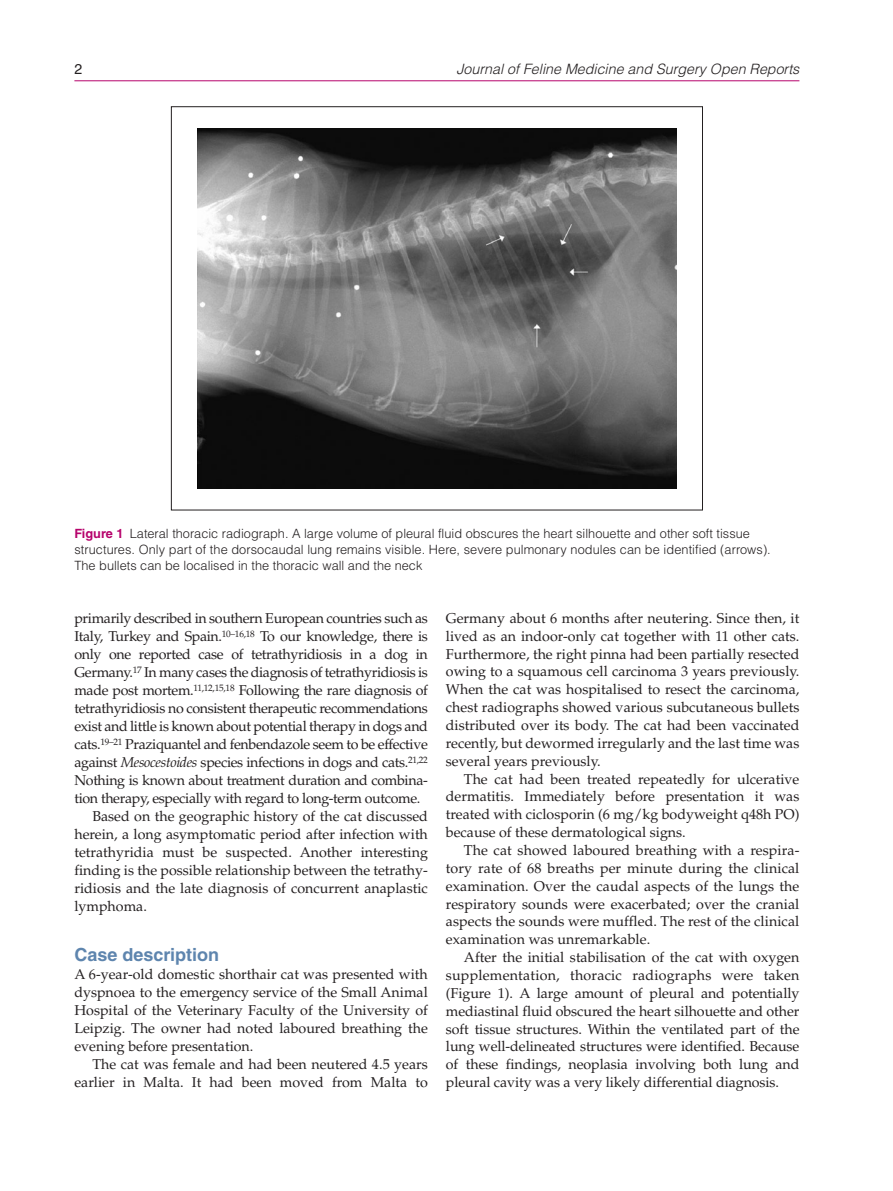
<style>
.page{position:relative;width:893px;height:1191px;background:#fff}
.page>*{position:absolute;margin:0;border:0;box-sizing:border-box;transform-origin:0 0}
.t1{font:700 18px "Helvetica LT Std";color:#5e85ae}
.t2{font:14.25px/17.9px "Palatino LT Std";letter-spacing:-.005em;color:#231f20;text-align:justify}
.t3{font:14.25px "Palatino LT Std";letter-spacing:-.025em;color:#231f20}
.t4{font:italic 300 14.25px "Helvetica LT Std";color:#231f20}
.t5{font:14.25px "Helvetica LT Std";color:#231f20}
.t6{font:300 12.75px/15.8px "Helvetica LT Std";color:#231f20}
.s1{font-weight:700;color:#b6036c}
.s2{font-style:italic}
</style>
<div class="page">
<hr style="left:74px;top:80px;width:725px;height:1px;background:#b6036c">
<img style="left:197px;top:128px;width:479px;height:360px">
<p class="t5" style="left:74px;top:61px;width:9px">2</p>
<p class="t4" style="left:456px;top:60px;width:344px">Journal of Feline Medicine and Surgery Open Reports</p>
<p class="t6" style="left:74px;top:525px;width:698px"><span class="s1">Figure 1</span> Lateral thoracic radiograph. A large volume of pleural fluid obscures the heart silhouette and other soft tissue structures. Only part of the dorsocaudal lung remains visible. Here, severe pulmonary nodules can be identified (arrows).<br>The bullets can be localised in the thoracic wall and the neck</p>
<p class="t3" style="left:74px;top:609px;width:355px">primarily described in southern European countries such as</p>
<p class="t3" style="left:74px;top:627px;width:355px">Italy, Turkey and Spain.<sup>10–16,18</sup> To our knowledge, there is</p>
<p class="t3" style="left:74px;top:645px;width:355px">only one reported case of tetrathyridiosis in a dog in</p>
<p class="t3" style="left:74px;top:663px;width:355px">Germany.<sup>17</sup> In many cases the diagnosis of tetrathyridiosis is</p>
<p class="t3" style="left:74px;top:681px;width:355px">made post mortem.<sup>11,12,15,18</sup> Following the rare diagnosis of</p>
<p class="t3" style="left:74px;top:699px;width:355px">tetrathyridiosis no consistent therapeutic recommendations</p>
<p class="t3" style="left:74px;top:717px;width:355px">exist and little is known about potential therapy in dogs and</p>
<p class="t3" style="left:74px;top:735px;width:355px">cats.<sup>19–21</sup> Praziquantel and fenbendazole seem to be effective</p>
<p class="t3" style="left:74px;top:753px;width:355px">against <span class="s2">Mesocestoides</span> species infections in dogs and cats.<sup>21,22</sup></p>
<p class="t3" style="left:74px;top:771px;width:355px">Nothing is known about treatment duration and combina-</p>
<p class="t3" style="left:74px;top:789px;width:347px">tion therapy, especially with regard to long-term outcome.</p>
<p class="t2" style="left:92px;top:807px;width:337px">Based on the geographic history of the cat discussed</p>
<p class="t2" style="left:74px;top:825px;width:355px">herein, a long asymptomatic period after infection with</p>
<p class="t2" style="left:74px;top:843px;width:355px">tetrathyridia must be suspected. Another interesting</p>
<p class="t2" style="left:74px;top:861px;width:355px">finding is the possible relationship between the tetrathy-</p>
<p class="t2" style="left:74px;top:879px;width:355px">ridiosis and the late diagnosis of concurrent anaplastic</p>
<p class="t2" style="left:74px;top:897px;width:74px">lymphoma.</p>
<p class="t1" style="left:74px;top:943px;width:146px">Case description</p>
<p class="t2" style="left:74px;top:965px;width:355px">A 6-year-old domestic shorthair cat was presented with dyspnoea to the emergency service of the Small Animal Hospital of the Veterinary Faculty of the University of Leipzig. The owner had noted laboured breathing the evening before presentation.</p>
<p class="t2" style="left:74px;top:1055px;width:355px;text-align:right">The cat was female and had been neutered 4.5 years earlier in Malta. It had been moved from Malta to</p>
<p class="t2" style="left:446px;top:609px;width:355px">Germany about 6 months after neutering. Since then, it lived as an indoor-only cat together with 11 other cats.<br>Furthermore, the right pinna had been partially resected owing to a squamous cell carcinoma 3 years previously.<br>When the cat was hospitalised to resect the carcinoma, chest radiographs showed various subcutaneous bullets distributed over its body. The cat had been vaccinated recently, but dewormed irregularly and the last time was several years previously.</p>
<p class="t2" style="left:446px;top:770px;width:355px;text-indent:18px">The cat had been treated repeatedly for ulcerative dermatitis. Immediately before presentation it was treated with ciclosporin (6 mg/kg bodyweight q48h PO) because of these dermatological signs.</p>
<p class="t2" style="left:446px;top:841px;width:355px;text-indent:18px">The cat showed laboured breathing with a respira&shy;tory rate of 68 breaths per minute during the clinical examination. Over the caudal aspects of the lungs the respiratory sounds were exacerbated; over the cranial aspects the sounds were muffled. The rest of the clinical examination was unremarkable.</p>
<p class="t2" style="left:446px;top:948px;width:355px;text-indent:18px">After the initial stabilisation of the cat with oxygen supplementation, thoracic radiographs were taken (Figure 1). A large amount of pleural and potentially mediastinal fluid obscured the heart silhouette and other soft tissue structures. Within the ventilated part of the lung well-delineated structures were identified. Because of these findings, neoplasia involving both lung and pleural cavity was a very likely differential diagnosis.</p>
</div>
